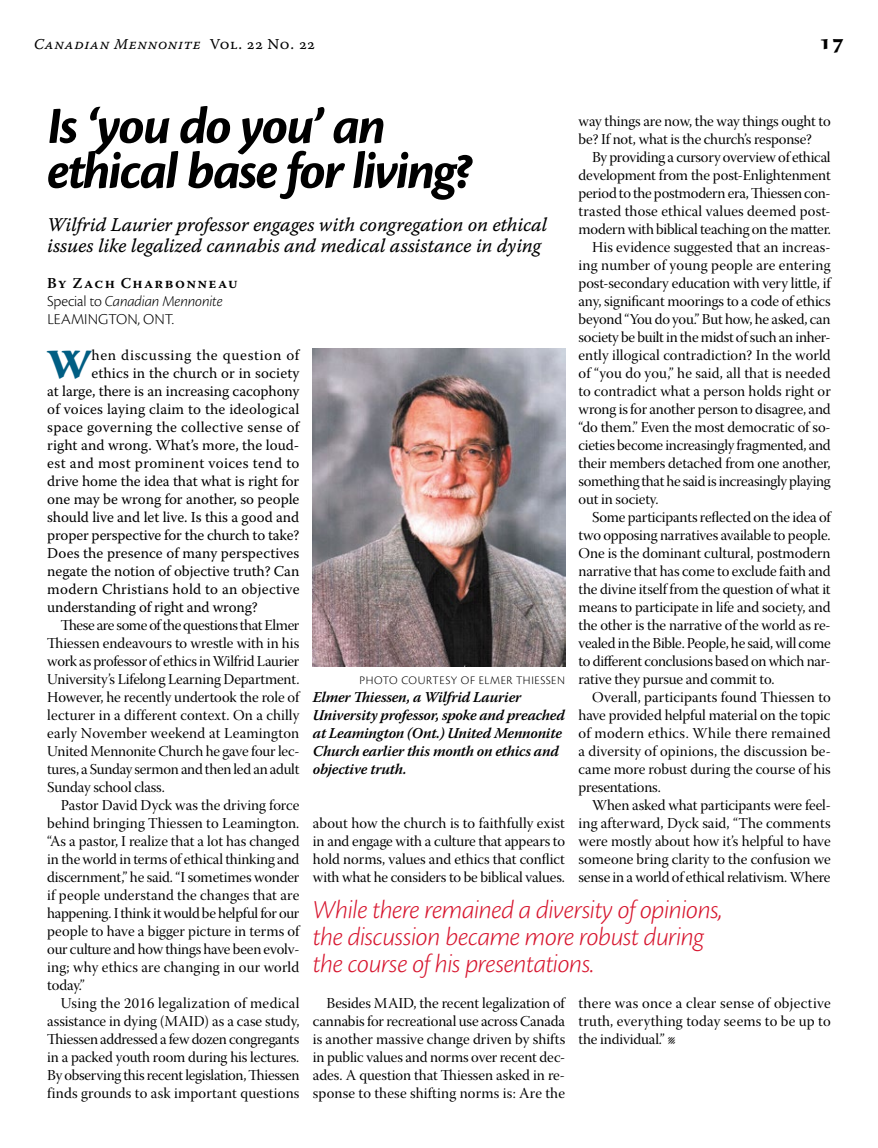
<style>
.page{position:relative;width:878px;height:1148px;background:#fff}
.page>*{position:absolute;margin:0;border:0;box-sizing:border-box;transform-origin:0 0}
.t1{font:italic 700 54px/45px "Cronos Pro";letter-spacing:-.04em;color:#000}
.t2{font:700 40.65px "Sava Pro";color:#005e83}
.t3{font:italic 300 27px/27px "Cronos Pro";letter-spacing:-.02em;color:#d7162f}
.t4{font:700 21px "Sava Pro";color:#000}
.t5{font:19.5px/21px "Warnock Pro It Capt";letter-spacing:-.015em;color:#000}
.t6{font:300 15.75px/18px "Cronos Pro";letter-spacing:.005em;color:#000}
.t7{font:15px/18px "Warnock Pro Subh";letter-spacing:-.01em;color:#000;text-align:justify}
.t8{font:15px "Warnock Pro";color:#000}
.t9{font:15px "Warnock Pro Subh";letter-spacing:.01em;color:#000}
.t10{font:italic 600 15px/18px "Warnock Pro";letter-spacing:-.015em;color:#000}
.t11{font:15px "Warnock Pro";letter-spacing:.02em;color:#000}
.t12{font:15px "Warnock Pro Subh";letter-spacing:.015em;color:#000}
.t13{font:15px "Warnock Pro Subh";letter-spacing:.02em;color:#000}
.t14{font:15px "Warnock Pro";letter-spacing:.025em;color:#000}
.t15{font:15px "Warnock Pro It Capt";letter-spacing:.035em;color:#000}
.t16{font:15px "Warnock Pro";letter-spacing:.045em;color:#000}
.t17{font:600 15px "Warnock Pro";letter-spacing:.09em;color:#000}
.t18{font:300 12px "Cronos Pro";letter-spacing:.05em;color:#000}
.s1{font-family:"Warnock Pro Capt"}
.s2{font-style:italic}
.s3{font-family:"Warnock Pro";font-weight:300;font-style:italic}
</style>
<div class="page">
<img style="left:313px;top:348px;width:252px;height:318px">
<p class="t15" style="left:34px;top:35px;width:283px">Canadian Mennonite <span class="s1">Vol. 22 No. 22</span></p>
<h3 class="t4" style="left:819px;top:28px;width:27px">17</h3>
<h1 class="t1" style="left:47px;top:105px;width:427px">Is ‘you do you’ an ethical base for living?</h1>
<h3 class="t5" style="left:47px;top:214px;width:501px">Wilfrid Laurier professor engages with congregation on ethical issues like legalized cannabis and medical assistance in dying</h3>
<p class="t17" style="left:47px;top:274px;width:192px">By Zach Charbonneau</p>
<p class="t6" style="left:47px;top:292px;width:177px">Special to <span class="s2">Canadian Mennonite<br></span>LEAMINGTON, ONT.</p>
<h2 class="t2" style="left:47px;top:337px;width:46px">W</h2>
<p class="t16" style="left:91px;top:346px;width:209px">hen discussing the question of</p>
<p class="t7" style="left:578px;top:114px;width:254px">way things are now, the way things ought to be? If not, what is the church’s response?</p>
<p class="t7" style="left:592px;top:150px;width:240px">By providing a cursory overview of ethical</p>
<p class="t7" style="left:578px;top:168px;width:254px">development from the post-Enlightenment</p>
<p class="t7" style="left:578px;top:186px;width:253px">period to the postmodern era, Thiessen con-</p>
<p class="t9" style="left:578px;top:203px;width:253px">trasted those ethical values deemed post-</p>
<p class="t7" style="left:578px;top:222px;width:254px">modern with biblical teaching on the matter.</p>
<p class="t7" style="left:592px;top:240px;width:240px">His evidence suggested that an increas-</p>
<p class="t12" style="left:578px;top:257px;width:253px">ing number of young people are entering</p>
<p class="t7" style="left:578px;top:276px;width:253px">post-secondary education with very little, if</p>
<p class="t7" style="left:578px;top:294px;width:254px">any, significant moorings to a code of ethics</p>
<p class="t7" style="left:578px;top:312px;width:253px">beyond “You do you.” But how, he asked, can</p>
<p class="t7" style="left:578px;top:330px;width:253px">society be built in the midst of such an inher-</p>
<p class="t9" style="left:578px;top:347px;width:253px">ently illogical contradiction? In the world</p>
<p class="t9" style="left:578px;top:365px;width:253px">of “you do you,” he said, all that is needed</p>
<p class="t7" style="left:578px;top:384px;width:254px">to contradict what a person holds right or</p>
<p class="t7" style="left:578px;top:402px;width:254px">wrong is for another person to disagree, and</p>
<p class="t7" style="left:578px;top:420px;width:253px">“do them.” Even the most democratic of so-</p>
<p class="t7" style="left:578px;top:438px;width:253px">cieties become increasingly fragmented, and</p>
<p class="t7" style="left:578px;top:456px;width:253px">their members detached from one another,</p>
<p class="t7" style="left:578px;top:474px;width:254px">something that he said is increasingly playing</p>
<p class="t7" style="left:578px;top:492px;width:82px">out in society.</p>
<p class="t7" style="left:592px;top:510px;width:240px">Some participants reflected on the idea of</p>
<p class="t7" style="left:578px;top:528px;width:253px">two opposing narratives available to people.</p>
<p class="t7" style="left:578px;top:546px;width:253px">One is the dominant cultural, postmodern</p>
<p class="t7" style="left:578px;top:564px;width:254px">narrative that has come to exclude faith and</p>
<p class="t7" style="left:578px;top:582px;width:253px">the divine itself from the question of what it</p>
<p class="t7" style="left:578px;top:600px;width:253px">means to participate in life and society, and</p>
<p class="t7" style="left:578px;top:618px;width:253px">the other is the narrative of the world as re-</p>
<p class="t7" style="left:578px;top:636px;width:254px">vealed in the Bible. People, he said, will come</p>
<p class="t7" style="left:578px;top:654px;width:253px">to different conclusions based on which nar-</p>
<p class="t7" style="left:578px;top:672px;width:197px">rative they pursue and commit to.</p>
<p class="t9" style="left:592px;top:689px;width:240px">Overall, participants found Thiessen to</p>
<p class="t7" style="left:578px;top:708px;width:253px">have provided helpful material on the topic</p>
<p class="t13" style="left:578px;top:725px;width:254px">of modern ethics. While there remained</p>
<p class="t9" style="left:578px;top:743px;width:254px">a diversity of opinions, the discussion be-</p>
<p class="t7" style="left:578px;top:762px;width:254px">came more robust during the course of his</p>
<p class="t7" style="left:578px;top:780px;width:84px">presentations.</p>
<p class="t7" style="left:592px;top:798px;width:240px">When asked what participants were feel-</p>
<p class="t9" style="left:578px;top:815px;width:253px">ing afterward, Dyck said, “The comments</p>
<p class="t7" style="left:578px;top:834px;width:254px">were mostly about how it’s helpful to have</p>
<p class="t7" style="left:578px;top:852px;width:254px">someone bring clarity to the confusion we</p>
<p class="t7" style="left:578px;top:870px;width:253px">sense in a world of ethical relativism. Where</p>
<p class="t8" style="left:91px;top:364px;width:209px">ethics in the church or in society</p>
<p class="t8" style="left:47px;top:382px;width:254px">at large, there is an increasing cacophony</p>
<p class="t8" style="left:47px;top:400px;width:253px">of voices laying claim to the ideological</p>
<p class="t11" style="left:47px;top:418px;width:254px">space governing the collective sense of</p>
<p class="t8" style="left:47px;top:436px;width:254px">right and wrong. What’s more, the loud-</p>
<p class="t14" style="left:47px;top:454px;width:254px">est and most prominent voices tend to</p>
<p class="t8" style="left:47px;top:472px;width:253px">drive home the idea that what is right for</p>
<p class="t8" style="left:47px;top:490px;width:254px">one may be wrong for another, so people</p>
<p class="t8" style="left:47px;top:508px;width:253px">should live and let live. Is this a good and</p>
<p class="t8" style="left:47px;top:526px;width:253px">proper perspective for the church to take?</p>
<p class="t8" style="left:47px;top:544px;width:253px">Does the presence of many perspectives</p>
<p class="t8" style="left:47px;top:562px;width:253px">negate the notion of objective truth? Can</p>
<p class="t8" style="left:47px;top:580px;width:254px">modern Christians hold to an objective</p>
<p class="t8" style="left:47px;top:598px;width:212px">understanding of right and wrong?</p>
<p class="t7" style="left:47px;top:618px;width:254px;text-indent:14px">These are some of the questions that Elmer Thiessen endeavours to wrestle with in his work as professor of ethics in Wilfrid Laurier University’s Lifelong Learning Department.<br>However, he recently undertook the role of lecturer in a different context. On a chilly early November weekend at Leamington United Mennonite Church he gave four lec&shy;tures, a Sunday sermon and then led an adult Sunday school class.</p>
<p class="t7" style="left:47px;top:798px;width:254px;text-indent:14px">Pastor David Dyck was the driving force behind bringing Thiessen to Leamington. “As a pastor, I realize that a lot has changed in the world in terms of ethical thinking and discernment,” he said. “I sometimes wonder if people understand the changes that are happening. I think it would be helpful for our people to have a bigger picture in terms of our culture and how things have been evolv&shy;ing; why ethics are changing in our world today.”</p>
<p class="t7" style="left:47px;top:996px;width:254px;text-indent:14px">Using the 2016 legalization of medical assistance in dying (MAID) as a case study, Thiessen addressed a few dozen congregants in a packed youth room during his lectures.<br>By observing this recent legislation, Thiessen finds grounds to ask important questions</p>
<p class="t18" style="left:359px;top:673px;width:207px">PHOTO COURTESY OF ELMER THIESSEN</p>
<p class="t10" style="left:313px;top:688px;width:254px">Elmer Thiessen, a Wilfrid Laurier University professor, spoke and preached at Leamington (Ont.) United Mennonite Church earlier this month on ethics and objective truth.</p>
<p class="t7" style="left:313px;top:816px;width:254px">about how the church is to faithfully exist in and engage with a culture that appears to hold norms, values and ethics that conflict with what he considers to be biblical values.</p>
<h3 class="t3" style="left:313px;top:896px;width:411px">While there remained a diversity of opinions, the discussion became more robust during the course of his presentations.</h3>
<p class="t7" style="left:313px;top:996px;width:254px;text-indent:14px">Besides MAID, the recent legalization of cannabis for recreational use across Canada is another massive change driven by shifts in public values and norms over recent dec&shy;ades. A question that Thiessen asked in re&shy;sponse to these shifting norms is: Are the</p>
<p class="t7" style="left:578px;top:996px;width:254px">there was once a clear sense of objective truth, everything today seems to be up to the individual.” <span class="s3">l</span></p>
</div>
